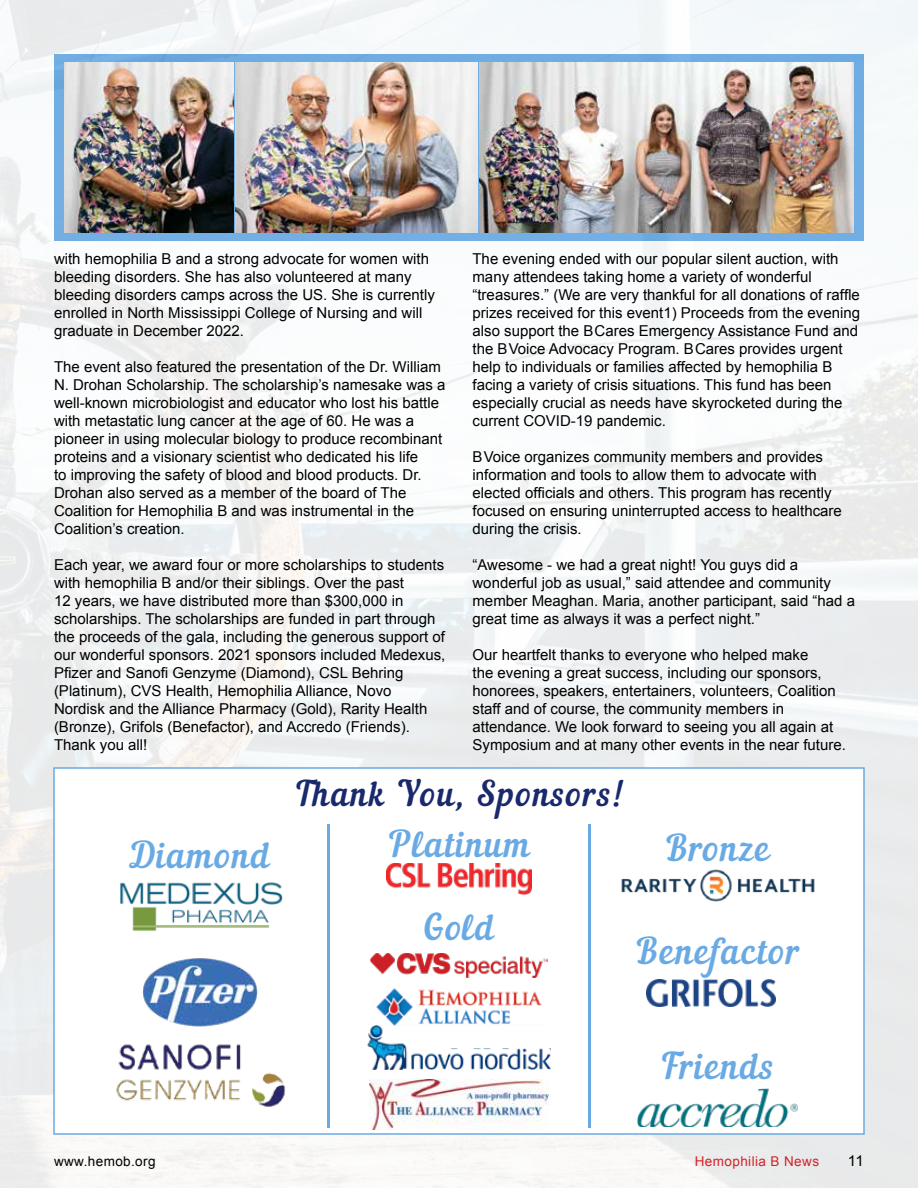
<style>
.page{position:relative;width:918px;height:1188px;background:#fff}
.page>*{position:absolute;margin:0;border:0;box-sizing:border-box;transform-origin:0 0}
.t1{font:36px "Nautilus Pompilius";letter-spacing:.04em;color:#6aaae4}
.t2{font:34.5px "Nautilus Pompilius";letter-spacing:.05em;color:#19296c}
.t3{font:15px/18px "Arial";color:#000}
.t4{font:13.5px "Arial";letter-spacing:.03em;color:#d2232a}
.t5{font:13.5px "Arial";letter-spacing:.03em;color:#000}
</style>
<div class="page">
<img style="left:0;top:0;width:918px;height:1188px">
<div style="left:53px;top:767px;width:812px;height:368px;background:#fff;border:2px solid #6aaae4"></div>
<img style="left:480px;top:62px;width:373px;height:170px">
<img style="left:143px;top:958px;width:115px;height:69px">
<img style="left:120px;top:882px;width:163px;height:49px">
<img style="left:370px;top:953px;width:178px;height:25px">
<img style="left:621px;top:869px;width:194px;height:33px">
<img style="left:638px;top:1088px;width:160px;height:39px">
<img style="left:370px;top:1079px;width:178px;height:50px">
<img style="left:386px;top:864px;width:146px;height:30px">
<img style="left:376px;top:988px;width:166px;height:37px">
<img style="left:116px;top:1044px;width:169px;height:63px">
<img style="left:368px;top:1025px;width:40px;height:44px">
<img style="left:411px;top:1048px;width:139px;height:21px">
<img style="left:647px;top:980px;width:128px;height:27px">
<img style="left:65px;top:62px;width:168px;height:170px">
<img style="left:236px;top:62px;width:241px;height:170px">
<hr style="left:327px;top:825px;width:2px;height:303px;background:#6aaae4">
<hr style="left:589px;top:825px;width:2px;height:303px;background:#6aaae4">
<p class="t3" style="left:54px;top:249px;width:382px">with hemophilia B and a strong advocate for women with bleeding disorders. She has also volunteered at many bleeding disorders camps across the US. She is currently enrolled in North Mississippi College of Nursing and will graduate in December 2022.</p>
<p class="t3" style="left:54px;top:357px;width:393px">The event also featured the presentation of the Dr. William N. Drohan Scholarship. The scholarship’s namesake was a well-known microbiologist and educator who lost his battle with metastatic lung cancer at the age of 60. He was a pioneer in using molecular biology to produce recombinant proteins and a visionary scientist who dedicated his life<br>to improving the safety of blood and blood products. Dr.<br>Drohan also served as a member of the board of The Coalition for Hemophilia B and was instrumental in the Coalition’s creation.</p>
<p class="t3" style="left:54px;top:555px;width:393px">Each year, we award four or more scholarships to students with hemophilia B and/or their siblings. Over the past<br>12 years, we have distributed more than $300,000 in scholarships. The scholarships are funded in part through the proceeds of the gala, including the generous support of our wonderful sponsors. 2021 sponsors included Medexus, Pfizer and Sanofi Genzyme (Diamond), CSL Behring (Platinum), CVS Health, Hemophilia Alliance, Novo Nordisk and the Alliance Pharmacy (Gold), Rarity Health (Bronze), Grifols (Benefactor), and Accredo (Friends).<br>Thank you all!</p>
<p class="t3" style="left:472px;top:249px;width:389px">The evening ended with our popular silent auction, with many attendees taking home a variety of wonderful “treasures.” (We are very thankful for all donations of raffle prizes received for this event1) Proceeds from the evening also support the B Cares Emergency Assistance Fund and the B Voice Advocacy Program. B Cares provides urgent help to individuals or families affected by hemophilia B facing a variety of crisis situations. This fund has been especially crucial as needs have skyrocketed during the current COVID-19 pandemic.</p>
<p class="t3" style="left:472px;top:447px;width:371px">B Voice organizes community members and provides information and tools to allow them to advocate with elected officials and others. This program has recently focused on ensuring uninterrupted access to healthcare during the crisis.</p>
<p class="t3" style="left:472px;top:555px;width:384px">“Awesome - we had a great night! You guys did a wonderful job as usual,” said attendee and community member Meaghan. Maria, another participant, said “had a great time as always it was a perfect night.”</p>
<p class="t3" style="left:472px;top:645px;width:375px">Our heartfelt thanks to everyone who helped make<br>the evening a great success, including our sponsors, honorees, speakers, entertainers, volunteers, Coalition staff and of course, the community members in attendance. We look forward to seeing you all again at Symposium and at many other events in the near future.</p>
<h2 class="t2" style="left:295px;top:773px;width:329px">Thank You, Sponsors!</h2>
<h1 class="t1" style="left:131px;top:834px;width:141px">Diamond</h1>
<h1 class="t1" style="left:388px;top:822px;width:143px">Platinum</h1>
<h1 class="t1" style="left:665px;top:827px;width:106px">Bronze</h1>
<h1 class="t1" style="left:424px;top:906px;width:72px">Gold</h1>
<h1 class="t1" style="left:636px;top:930px;width:166px">Benefactor</h1>
<h1 class="t1" style="left:661px;top:1045px;width:115px">Friends</h1>
<p class="t5" style="left:54px;top:1152px;width:103px">www.hemob.org</p>
<p class="t4" style="left:695px;top:1152px;width:126px">Hemophilia B News</p>
<p class="t3" style="left:848px;top:1152px;width:18px">11</p>
</div>
